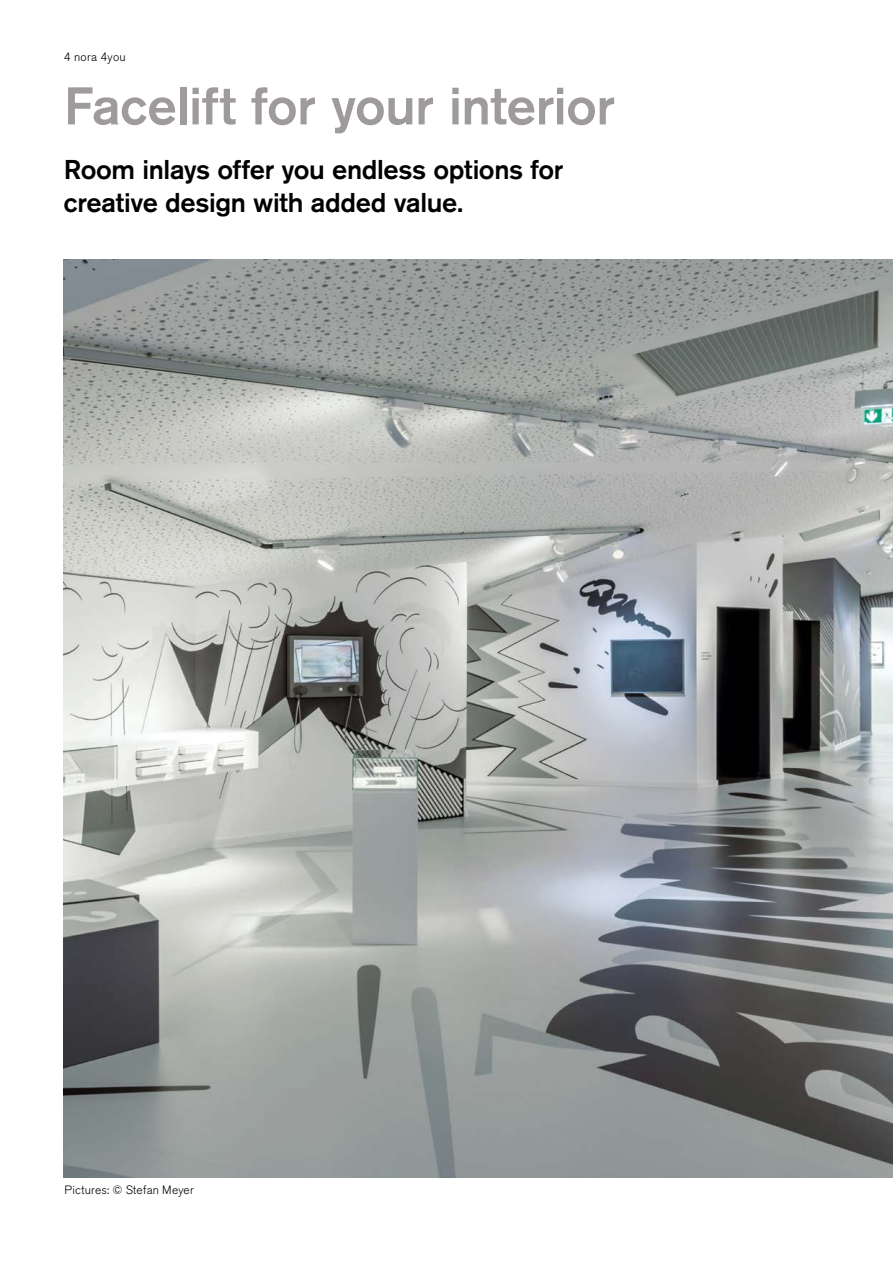
<style>
.page{position:relative;width:893px;height:1263px;background:#fff}
.page>*{position:absolute;margin:0;border:0;box-sizing:border-box;transform-origin:0 0}
.t1{font:500 52.5px "Akzidenz Grotesk Pro";letter-spacing:-.01em;color:#9f9a9b}
.t2{font:500 27px/33px "Akzidenz Grotesk Pro";letter-spacing:-.015em;color:#000}
.t3{font:300 12px "Akzidenz Grotesk Pro";letter-spacing:.015em;color:#000}
</style>
<div class="page">
<img style="left:64px;top:260px;width:829px;height:918px">
<p class="t3" style="left:64px;top:49px;width:63px">4 nora 4you</p>
<h1 class="t1" style="left:64px;top:72px;width:553px">Facelift for your interior</h1>
<p class="t2" style="left:64px;top:152px;width:501px">Room inlays offer you endless options for creative design with added value.</p>
<p class="t3" style="left:65px;top:1182px;width:131px">Pictures: © Stefan Meyer</p>
</div>
